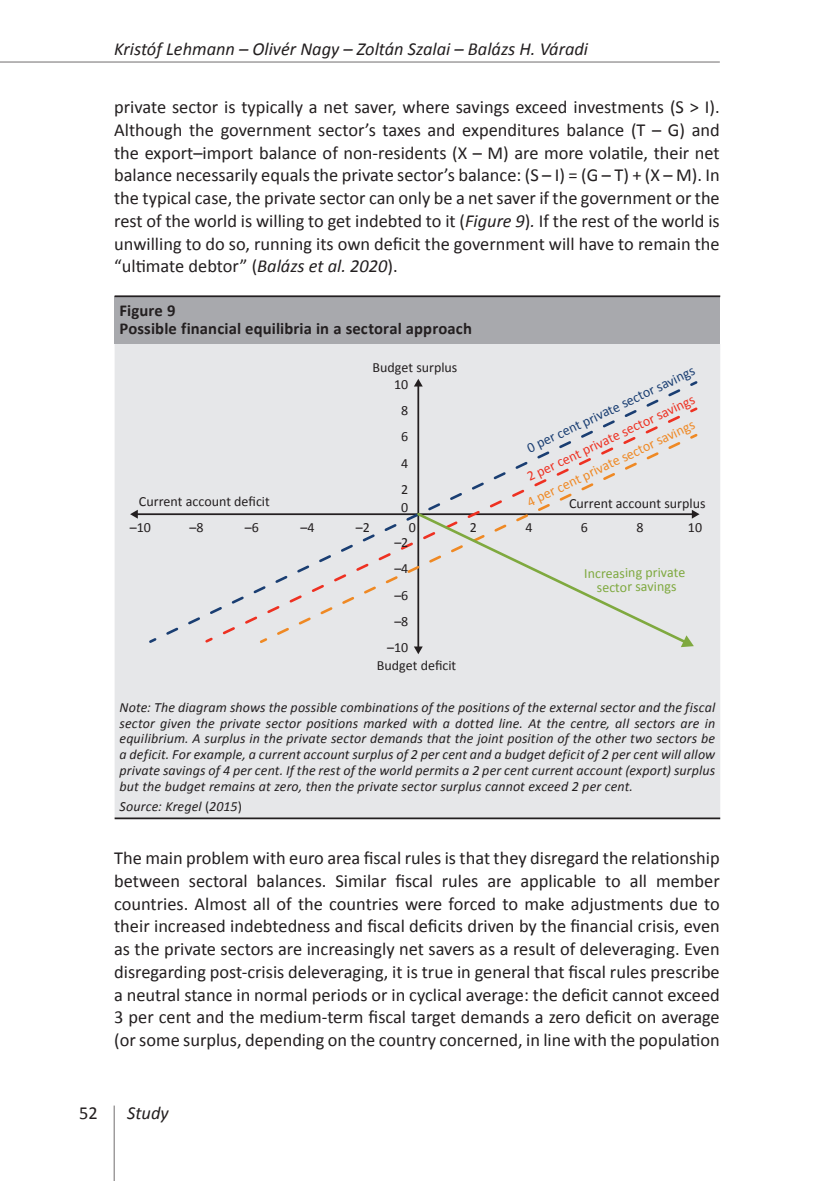
<style>
.page{position:relative;width:834px;height:1181px;background:#fff}
.page>*{position:absolute;margin:0;border:0;box-sizing:border-box;transform-origin:0 0}
.t1{font:18.38px/22.8px "Calibri";color:#231f20;text-align:justify}
.t2{font:italic 18.38px "Calibri";color:#231f20}
.t3{font:700 16.62px/18.4px "Calibri";letter-spacing:.005em;color:#231f20}
.t4{font:italic 14px/15.8px "Calibri";letter-spacing:.005em;color:#231f20;text-align:justify}
.t5{font:14px "Calibri";color:#231f20}
.t6{font:14px/14px "Calibri";color:#7fa93f;text-align:center}
.t7{font:14px "Calibri";color:#1a3e72}
.t8{font:14px "Calibri";color:#ee3122}
.t9{font:14px "Calibri";color:#ef8924}
.s1{font-style:italic}
.s2{font-style:normal}
</style>
<div class="page">
<hr style="left:0;top:62px;width:719px;height:1px;background:#231f20">
<hr style="left:114px;top:1105px;width:1px;height:76px;background:#231f20">
<div style="left:115px;top:296px;width:605px;height:48px;background:#a8a9ad"></div>
<div style="left:115px;top:344px;width:605px;height:473px;background:#e6e7e9"></div>
<hr style="left:115px;top:295px;width:605px;height:2px;background:#231f20">
<hr style="left:115px;top:817px;width:605px;height:2px;background:#231f20">
<hr style="left:136px;top:513px;width:557px;height:2px;background:#231f20">
<svg style="left:130px;top:510px;width:8px;height:8px"></svg>
<svg style="left:414px;top:379px;width:8px;height:5px"></svg>
<svg style="left:147px;top:636px;width:12px;height:9px"></svg>
<div style="left:164px;top:384px;width:524px;height:253px;background:#e6e7e9"></div>
<svg style="left:687px;top:379px;width:12px;height:9px"></svg>
<svg style="left:203px;top:635px;width:12px;height:10px"></svg>
<div style="left:220px;top:410px;width:468px;height:226px;background:#e6e7e9"></div>
<svg style="left:687px;top:405px;width:12px;height:9px"></svg>
<svg style="left:257px;top:636px;width:12px;height:9px"></svg>
<div style="left:275px;top:437px;width:413px;height:200px;background:#e6e7e9"></div>
<svg style="left:687px;top:432px;width:12px;height:9px"></svg>
<svg style="left:414px;top:510px;width:285px;height:144px;background:#e0e1e0"></svg>
<p class="t2" style="left:114px;top:36px;width:475px">Kristóf Lehmann – Olivér Nagy – Zoltán Szalai – Balázs H. Váradi</p>
<p class="t1" style="left:114px;top:96px;width:607px">private sector is typically a net saver, where savings exceed investments (S &gt; I).<br>Although the government sector’s taxes and expenditures balance (T – G) and the export–import balance of non-residents (X – M) are more volatile, their net balance necessarily equals the private sector’s balance: (S – I) = (G – T) + (X – M). In the typical case, the private sector can only be a net saver if the government or the rest of the world is willing to get indebted to it (<span class="s1">Figure 9</span>)<span class="s1">.</span> If the rest of the world is unwilling to do so, running its own deficit the government will have to remain the “ultimate debtor” (<span class="s1">Balázs et al. 2020</span>).</p>
<p class="t3" style="left:119px;top:301px;width:354px">Figure 9<br>Possible financial equilibria in a sectoral approach</p>
<p class="t5" style="left:372px;top:359px;width:86px">Budget surplus</p>
<p class="t7" style="left:524px;top:440px;width:185px;rotate:-25deg">0 per cent private sector savings</p>
<p class="t5" style="left:394px;top:375px;width:16px">10</p>
<p class="t8" style="left:524px;top:468px;width:185px;rotate:-25deg">2 per cent private sector savings</p>
<p class="t5" style="left:401px;top:401px;width:9px">8</p>
<p class="t9" style="left:524px;top:494px;width:185px;rotate:-25deg">4 per cent private sector savings</p>
<p class="t5" style="left:401px;top:428px;width:9px">6</p>
<p class="t5" style="left:401px;top:454px;width:9px">4</p>
<p class="t5" style="left:401px;top:481px;width:9px">2</p>
<p class="t5" style="left:139px;top:493px;width:132px">Current account deficit</p>
<p class="t5" style="left:569px;top:494px;width:138px">Current account surplus</p>
<p class="t5" style="left:401px;top:498px;width:9px">0</p>
<p class="t5" style="left:130px;top:518px;width:23px">–10</p>
<p class="t5" style="left:189px;top:518px;width:16px">–8</p>
<p class="t5" style="left:245px;top:518px;width:16px">–6</p>
<p class="t5" style="left:300px;top:518px;width:16px">–4</p>
<p class="t5" style="left:356px;top:518px;width:16px">–2</p>
<p class="t5" style="left:409px;top:518px;width:9px">0</p>
<p class="t5" style="left:470px;top:518px;width:9px">2</p>
<p class="t5" style="left:525px;top:518px;width:9px">4</p>
<p class="t5" style="left:581px;top:518px;width:9px">6</p>
<p class="t5" style="left:636px;top:518px;width:9px">8</p>
<p class="t5" style="left:687px;top:518px;width:16px">10</p>
<p class="t5" style="left:394px;top:533px;width:16px">–2</p>
<p class="t5" style="left:394px;top:560px;width:16px">–4</p>
<p class="t5" style="left:394px;top:586px;width:16px">–6</p>
<p class="t5" style="left:394px;top:612px;width:16px">–8</p>
<p class="t5" style="left:387px;top:639px;width:23px">–10</p>
<p class="t5" style="left:377px;top:656px;width:81px">Budget deficit</p>
<p class="t6" style="left:584px;top:566px;width:103px;rotate:-1deg">Increasing private sector savings</p>
<p class="t4" style="left:119px;top:699px;width:597px">Note: The diagram shows the possible combinations of the positions of the external sector and the fiscal sector given the private sector positions marked with a dotted line. At the centre, all sectors are in equilibrium. A surplus in the private sector demands that the joint position of the other two sectors be a deficit. For example, a current account surplus of 2 per cent and a budget deficit of 2 per cent will allow private savings of 4 per cent. If the rest of the world permits a 2 per cent current account (export) surplus but the budget remains at zero, then the private sector surplus cannot exceed 2 per cent.</p>
<p class="t4" style="left:119px;top:798px;width:124px">Source: Kregel <span class="s2">(</span>2015<span class="s2">)</span></p>
<p class="t1" style="left:114px;top:846px;width:607px">The main problem with euro area fiscal rules is that they disregard the relationship between sectoral balances. Similar fiscal rules are applicable to all member countries. Almost all of the countries were forced to make adjustments due to their increased indebtedness and fiscal deficits driven by the financial crisis, even as the private sectors are increasingly net savers as a result of deleveraging. Even disregarding post-crisis deleveraging, it is true in general that fiscal rules prescribe a neutral stance in normal periods or in cyclical average: the deficit cannot exceed 3 per cent and the medium-term fiscal target demands a zero deficit on average (or some surplus, depending on the country concerned, in line with the population</p>
<p class="t1" style="left:79px;top:1102px;width:20px">52</p>
<p class="t2" style="left:127px;top:1100px;width:43px">Study</p>
</div>
